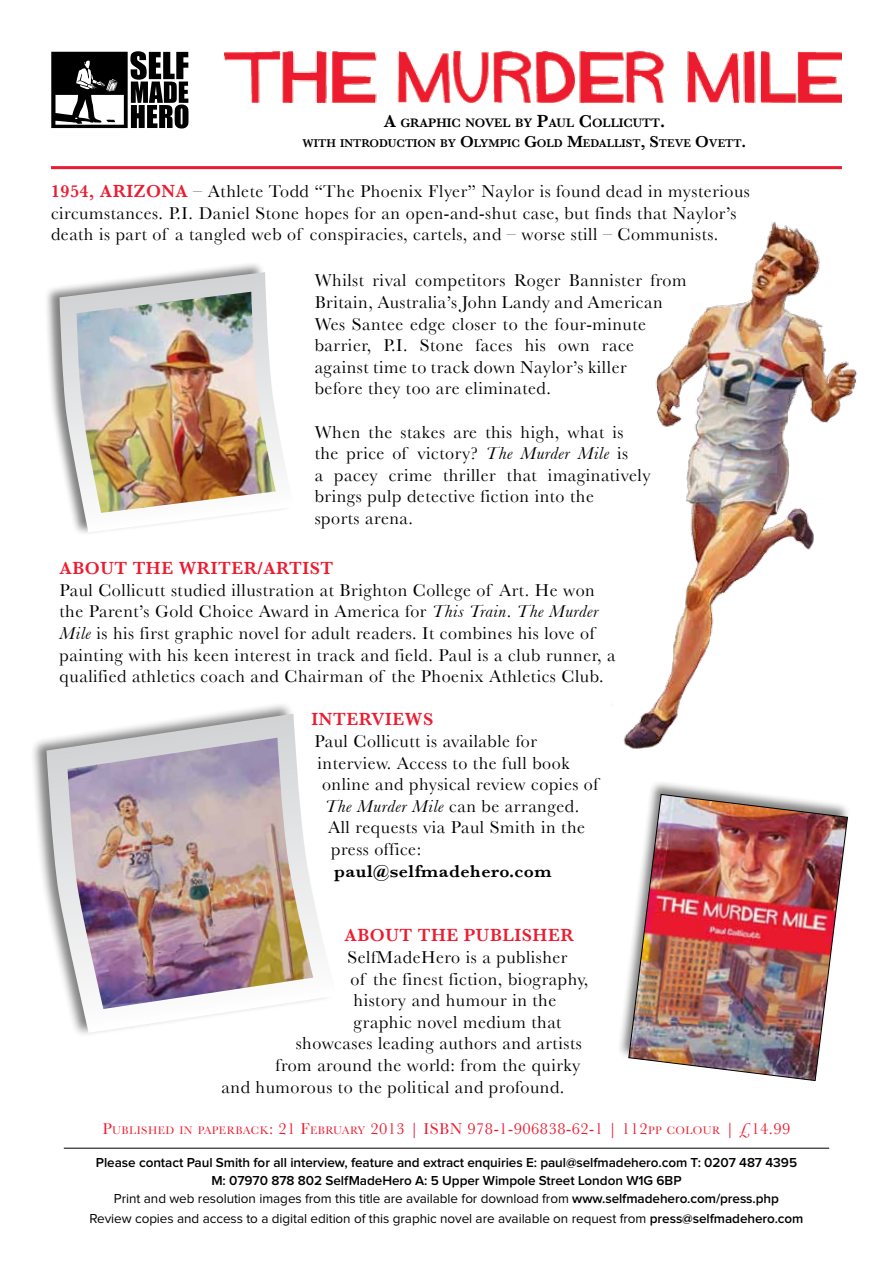
<style>
.page{position:relative;width:893px;height:1263px;background:#fff}
.page>*{position:absolute;margin:0;border:0;box-sizing:border-box;transform-origin:0 0}
.t1{font:18px/21.6px "Baskerville";letter-spacing:.03em;color:#000}
.t2{font:600 18px "Baskerville";letter-spacing:.03em;color:#ed1b30}
.t3{font:600 18px "Baskerville";letter-spacing:.03em;color:#000}
.t4{font:16.5px "Baskerville";letter-spacing:.03em;color:#ed1b30}
.t5{font:600 13.5px/18px "Proxima Nova";letter-spacing:-.005em;color:#000;text-align:center}
.t6{font:13.5px "Proxima Nova";letter-spacing:-.005em;color:#000}
.t7{font:600 12.6px "Baskerville";color:#000}
.t8{font:600 11.55px "Baskerville";color:#000}
.t9{font:11.55px "Baskerville";letter-spacing:.045em;color:#ed1b30}
.s1{font-size:18px}
.s2{font-size:16.5px}
.s3{font-weight:600;color:#ed1b30}
.s4{font-style:italic}
.s5{font-size:11.55px}
.s6{font-weight:400}
.s7{font-weight:600}
</style>
<div class="page">
<div style="left:616px;top:779px;width:235px;height:302px;background:#000;opacity:.5"></div>
<img style="left:629px;top:843px;width:219px;height:238px">
<img style="left:224px;top:51px;width:618px;height:52px">
<div style="left:30px;top:702px;width:306px;height:335px;background:#000;opacity:.5"></div>
<img style="left:46px;top:714px;width:290px;height:319px">
<div style="left:44px;top:260px;width:250px;height:276px;background:#000;opacity:.5"></div>
<img style="left:60px;top:272px;width:234px;height:260px">
<hr style="left:51px;top:166px;width:791px;height:3px;background:#ed1b30">
<svg style="left:51px;top:51px;width:137px;height:77px"></svg>
<hr style="left:64px;top:1148px;width:765px;height:1px;background:#000">
<img style="left:553px;top:166px;width:305px;height:677px">
<p class="t7" style="left:384px;top:116px;width:283px"><span class="s1">A</span> GRAPHIC NOVEL BY <span class="s1">P</span>AUL <span class="s1">C</span> OLLICUTT<span class="s1">.</span></p>
<p class="t8" style="left:303px;top:137px;width:445px">WITH INTRODUCTION BY <span class="s2">O</span>LYMPIC <span class="s2">G</span>OLD <span class="s2">M</span>EDALLIST<span class="s2">, S</span>TEVE <span class="s2">O</span>VETT<span class="s2">.</span></p>
<p class="t1" style="left:51px;top:180px;width:700px"><span class="s3">1954, ARIZONA</span> – Athlete Todd “The Phoenix Flyer” Naylor is found dead in mysterious circumstances. P.I. Daniel Stone hopes for an open-and-shut case, but finds that Naylor’s death is part of a tangled web of conspiracies, cartels, and – worse still – Communists.</p>
<p class="t1" style="left:315px;top:270px;width:373px">Whilst rival competitors Roger Bannister from Britain, Australia’s John Landy and American Wes Santee edge closer to the four-minute barrier, P.I. Stone faces his own race against time to track down Naylor’s killer<br>before they too are eliminated.</p>
<p class="t1" style="left:315px;top:421px;width:337px">When the stakes are this high, what is the price of victory? <span class="s4">The Murder Mile</span> is<br>a pacey crime thriller that imaginatively brings pulp detective fiction into the<br>sports arena.</p>
<p class="t2" style="left:60px;top:558px;width:275px">ABOUT THE WRITER/ARTIST</p>
<p class="t1" style="left:60px;top:579px;width:557px">Paul Collicutt studied illustration at Brighton College of Art. He won the Parent’s Gold Choice Award in America for <span class="s4">This Train</span>. <span class="s4">The Murder Mile</span> is his first graphic novel for adult readers. It combines his love of painting with his keen interest in track and field. Paul is a club runner, a qualified athletics coach and Chairman of the Phoenix Athletics Club.</p>
<p class="t2" style="left:312px;top:709px;width:123px">INTERVIEWS</p>
<p class="t1" style="left:315px;top:730px;width:224px">Paul Collicutt is available for</p>
<p class="t1" style="left:318px;top:752px;width:254px">interview. Access to the full book</p>
<p class="t1" style="left:322px;top:773px;width:278px">online and physical review copies of</p>
<p class="t1" style="left:325px;top:795px;width:256px"><span class="s4">The Murder Mile</span> can be arranged.</p>
<p class="t1" style="left:328px;top:816px;width:258px">All requests via Paul Smith in the</p>
<p class="t1" style="left:331px;top:838px;width:92px">press office:</p>
<p class="t3" style="left:334px;top:860px;width:219px">PAUL@SELFMADEHERO.COM</p>
<p class="t2" style="left:345px;top:925px;width:231px">ABOUT THE PUBLISHER</p>
<p class="t1" style="left:348px;top:946px;width:221px">SelfMadeHero is a publisher</p>
<p class="t1" style="left:351px;top:968px;width:239px">of the finest fiction, biography,</p>
<p class="t1" style="left:354px;top:989px;width:204px">history and humour in the</p>
<p class="t1" style="left:354px;top:1011px;width:209px">graphic novel medium that</p>
<p class="t1" style="left:296px;top:1032px;width:288px">showcases leading authors and artists</p>
<p class="t1" style="left:276px;top:1054px;width:306px">from around the world: from the quirky</p>
<p class="t1" style="left:222px;top:1076px;width:344px">and humorous to the political and profound.</p>
<p class="t9" style="left:102px;top:1123px;width:332px"><span class="s2">P</span>UBLISHED IN PAPERBACK<span class="s2">: 21 F</span>EBRUARY <span class="s2">2013 | ISBN</span></p>
<p class="t4" style="left:467px;top:1119px;width:325px">978-1-906838-62-1 | 112<span class="s5">PP COLOUR</span> | £14.99</p>
<p class="t5" style="left:96px;top:1154px;width:703px">Please contact Paul Smith for all interview, feature and extract enquiries E: paul@selfmadehero.com T: 0207 487 4395<br>M: 07970 878 802 SelfMadeHero A: 5 Upper Wimpole Street London W1G 6BP<br><span class="s6">Print and web resolution images from this title are available for download from</span> www.selfmadehero.com/press.php</p>
<p class="t6" style="left:89px;top:1212px;width:716px">Review copies and access to a digital edition of this graphic novel are available on request from <span class="s7">press@selfmadehero.com</span></p>
</div>
